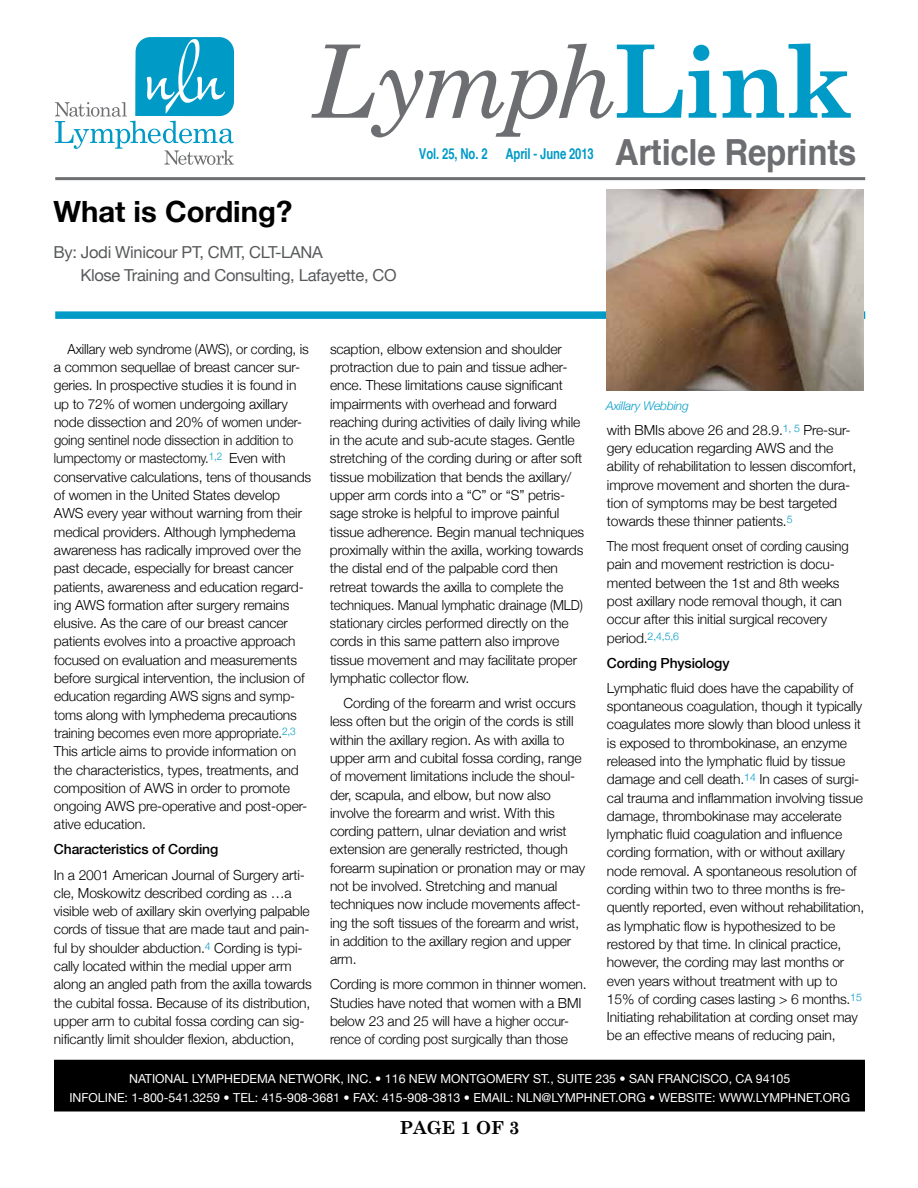
<style>
.page{position:relative;width:918px;height:1188px;background:#fff}
.page>*{position:absolute;margin:0;border:0;box-sizing:border-box;transform-origin:0 0}
.t1{font:700 36px "Helvetica";letter-spacing:-.01em;color:#6d6e71;scale:.92 1}
.t2{font:700 29.25px "Helvetica Neue";color:#000}
.t3{font:700 18px "Century Schoolbook";color:#000}
.t4{font:16.5px/22.5px "Helvetica Neue";letter-spacing:-.02em;color:#58595b}
.t5{font:700 condensed 15px "Helvetica";letter-spacing:-.01em;color:#009ac7;scale:.92 1}
.t6{font:300 13.8px/18.3px "Helvetica Neue";letter-spacing:-.01em;color:#000}
.t7{font:300 13.8px/18.3px "Helvetica Neue";letter-spacing:-.01em;color:#000;scale:.95 1}
.t8{font:500 13.8px "Helvetica Neue";letter-spacing:-.01em;color:#000}
.t9{font:12.3px/19.5px "Helvetica Neue";color:#fff;text-align:center}
.t10{font:italic 300 12px "Helvetica Neue";letter-spacing:-.01em;color:#009ac7}
</style>
<div class="page">
<div style="left:55px;top:1060px;width:809px;height:51px;background:#000"></div>
<div style="left:54px;top:1060px;width:811px;height:52px;border:2px solid #000"></div>
<svg style="left:55px;top:37px;width:179px;height:128px"></svg>
<div style="left:55px;top:311px;width:810px;height:8px;background:#009ac7"></div>
<hr style="left:55px;top:177px;width:810px;height:3px;background:#6d6e71">
<svg style="left:311px;top:44px;width:372px;height:93px"></svg>
<svg style="left:689px;top:45px;width:27px;height:73px"></svg>
<svg style="left:723px;top:43px;width:128px;height:75px"></svg>
<img style="left:606px;top:190px;width:258px;height:201px">
<h2 class="t2" style="left:53px;top:185px;width:240px">What is Cording?</h2>
<p class="t4" style="left:53px;top:240px;width:167px">BY: JODI WINICOUR PT, CMT</p>
<p class="t4" style="left:80px;top:240px;width:305px;text-indent:160px">, CLT-LANA<br>KLOSE TRAINING AND CONSULTING, LAFAYETTE, CO</p>
<p class="t5" style="left:419px;top:145px;width:192px">Vol. 25, No. 2 April - June 2013</p>
<h1 class="t1" style="left:615px;top:128px;width:264px">Article Reprints</h1>
<p class="t7" style="left:54px;top:339px;width:272px;text-indent:14px">Axillary web syndrome (AWS), or cording, is a common sequellae of breast cancer sur&shy;geries. In prospective studies it is found in up to 72% of women undergoing axillary node dissection and 20% of women under&shy;going sentinel node dissection in addition to lumpectomy or mastectomy.<sup>1,2</sup> Even with conservative calculations, tens of thousands of women in the United States develop AWS every year without warning from their medical providers. Although lymphedema awareness has radically improved over the past decade, especially for breast cancer patients, awareness and education regard&shy;ing AWS formation after surgery remains elusive. As the care of our breast cancer patients evolves into a proactive approach focused on evaluation and measurements before surgical intervention, the inclusion of education regarding AWS signs and symp&shy;toms along with lymphedema precautions training becomes even more appropriate.<sup>2,3<br></sup>This article aims to provide information on the characteristics, types, treatments, and composition of AWS in order to promote ongoing AWS pre-operative and post-oper&shy;ative education.</p>
<p class="t8" style="left:54px;top:838px;width:166px">Characteristics of Cording</p>
<p class="t6" style="left:54px;top:865px;width:259px">In a 2001 American Journal of Surgery arti&shy;cle, Moskowitz described cording as …a visible web of axillary skin overlying palpable cords of tissue that are made taut and pain&shy;ful by shoulder abduction.<sup>4</sup> Cording is typi&shy;cally located within the medial upper arm along an angled path from the axilla towards the cubital fossa. Because of its distribution, upper arm to cubital fossa cording can sig&shy;nificantly limit shoulder flexion, abduction,</p>
<p class="t6" style="left:330px;top:339px;width:256px">scaption, elbow extension and shoulder protraction due to pain and tissue adher&shy;ence. These limitations cause significant impairments with overhead and forward reaching during activities of daily living while in the acute and sub-acute stages. Gentle stretching of the cording during or after soft tissue mobilization that bends the axillary/ upper arm cords into a “C” or “S” petris&shy;sage stroke is helpful to improve painful tissue adherence. Begin manual techniques proximally within the axilla, working towards the distal end of the palpable cord then retreat towards the axilla to complete the techniques. Manual lymphatic drainage (MLD) stationary circles performed directly on the cords in this same pattern also improve tissue movement and may facilitate proper lymphatic collector flow.</p>
<p class="t6" style="left:330px;top:693px;width:257px;text-indent:14px">Cording of the forearm and wrist occurs less often but the origin of the cords is still within the axillary region. As with axilla to upper arm and cubital fossa cording, range of movement limitations include the shoul&shy;der, scapula, and elbow, but now also involve the forearm and wrist. With this cording pattern, ulnar deviation and wrist extension are generally restricted, though forearm supination or pronation may or may not be involved. Stretching and manual techniques now include movements affect&shy;ing the soft tissues of the forearm and wrist, in addition to the axillary region and upper arm.</p>
<p class="t6" style="left:330px;top:974px;width:258px">Cording is more common in thinner women.<br>Studies have noted that women with a BMI below 23 and 25 will have a higher occur&shy;rence of cording post surgically than those</p>
<p class="t10" style="left:606px;top:396px;width:84px">Axillary Webbing</p>
<p class="t6" style="left:607px;top:420px;width:251px">with BMIs above 26 and 28.9.<sup>1,</sup> <sup>5</sup> Pre-sur&shy;gery education regarding AWS and the ability of rehabilitation to lessen discomfort, improve movement and shorten the dura&shy;tion of symptoms may be best targeted towards these thinner patients.<sup>5</sup></p>
<p class="t7" style="left:607px;top:536px;width:256px">The most frequent onset of cording causing pain and movement restriction is docu&shy;mented between the 1st and 8th weeks post axillary node removal though, it can occur after this initial surgical recovery period.<sup>2,4,5,6</sup></p>
<p class="t8" style="left:607px;top:652px;width:124px">Cording Physiology</p>
<p class="t6" style="left:607px;top:678px;width:259px">Lymphatic fluid does have the capability of spontaneous coagulation, though it typically coagulates more slowly than blood unless it is exposed to thrombokinase, an enzyme released into the lymphatic fluid by tissue damage and cell death.<sup>14</sup> In cases of surgi&shy;cal trauma and inflammation involving tissue damage, thrombokinase may accelerate lymphatic fluid coagulation and influence cording formation, with or without axillary node removal. A spontaneous resolution of cording within two to three months is fre&shy;quently reported, even without rehabilitation, as lymphatic flow is hypothesized to be restored by that time. In clinical practice, however, the cording may last months or even years without treatment with up to 15% of cording cases lasting &gt; 6 months.<sup>15<br></sup>Initiating rehabilitation at cording onset may be an effective means of reducing pain,</p>
<p class="t9" style="left:69px;top:1068px;width:782px">NATIONAL LYMPHEDEMA NETWORK, INC. • 116 NEW MONTGOMERY ST., SUITE 235 • SAN FRANCISCO, CA 94105<br>INFOLIN E: 1-800-541.3259 • TEL: 415-908-3681 • FAX: 415-908-3813 • EMAIL: N LN@LYMPHN ET.ORG • WEBSITE: WWW.LYMPHN ET.ORG</p>
<h3 class="t3" style="left:399px;top:1116px;width:122px">PAGE 1 OF 3</h3>
</div>
